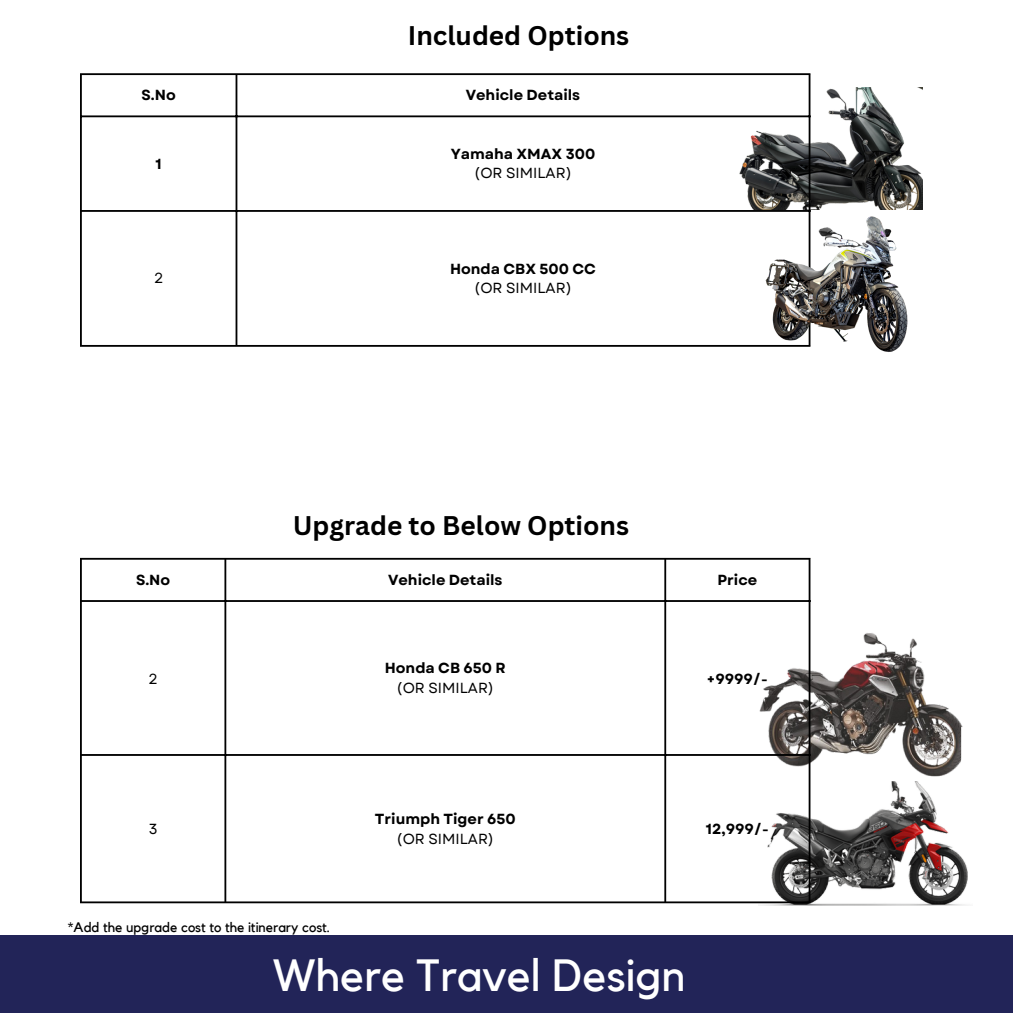
<style>
.page{position:relative;width:1013px;height:1013px;background:#fff}
.page>*{position:absolute;margin:0;border:0;box-sizing:border-box;transform-origin:0 0}
.t1{font:45px "Kollektif";color:#fff}
.t2{font:700 26.25px "Canva Sans";color:#000}
.t3{font:700 14.62px "Garet";color:#000}
.t4{font:14.62px "Garet";color:#000}
.t5{font:13.75px "Kollektif";color:#000}
</style>
<div class="page">
<div style="left:0;top:935px;width:1012px;height:77px;background:#222458"></div>
<img style="left:740px;top:87px;width:182px;height:123px">
<img style="left:759px;top:628px;width:204px;height:154px">
<img style="left:759px;top:782px;width:209px;height:123px">
<hr style="left:80px;top:559px;width:2px;height:342px;background:#000">
<hr style="left:224px;top:559px;width:2px;height:342px;background:#000">
<hr style="left:664px;top:559px;width:2px;height:342px;background:#000">
<hr style="left:808px;top:559px;width:2px;height:342px;background:#000">
<hr style="left:80px;top:558px;width:730px;height:1px;background:#000">
<hr style="left:80px;top:600px;width:730px;height:2px;background:#000">
<hr style="left:80px;top:754px;width:730px;height:2px;background:#000">
<hr style="left:80px;top:901px;width:730px;height:2px;background:#000">
<hr style="left:80px;top:75px;width:2px;height:270px;background:#000">
<hr style="left:235px;top:75px;width:2px;height:270px;background:#000">
<hr style="left:808px;top:75px;width:2px;height:270px;background:#000">
<hr style="left:80px;top:73px;width:730px;height:2px;background:#000">
<hr style="left:80px;top:115px;width:730px;height:2px;background:#000">
<hr style="left:80px;top:210px;width:730px;height:2px;background:#000">
<hr style="left:80px;top:345px;width:730px;height:2px;background:#000">
<img style="left:759px;top:210px;width:149px;height:142px">
<p class="t2" style="left:408px;top:17px;width:223px">Included Options</p>
<p class="t3" style="left:142px;top:85px;width:36px">S.No</p>
<p class="t3" style="left:466px;top:85px;width:116px">Vehicle Details</p>
<p class="t3" style="left:156px;top:153px;width:8px">1</p>
<p class="t4" style="left:154px;top:267px;width:11px">2</p>
<p class="t3" style="left:451px;top:143px;width:146px">Yamaha XMAX 300</p>
<p class="t4" style="left:474px;top:163px;width:99px">(OR SIMILAR)</p>
<p class="t3" style="left:450px;top:258px;width:147px">Honda CBX 500 CC</p>
<p class="t4" style="left:474px;top:278px;width:99px">(OR SIMILAR)</p>
<p class="t2" style="left:293px;top:507px;width:338px">Upgrade to Below Options</p>
<p class="t3" style="left:136px;top:569px;width:36px">S.No</p>
<p class="t3" style="left:388px;top:569px;width:116px">Vehicle Details</p>
<p class="t3" style="left:717px;top:569px;width:41px">Price</p>
<p class="t4" style="left:148px;top:668px;width:11px">2</p>
<p class="t3" style="left:385px;top:657px;width:122px">Honda CB 650 R</p>
<p class="t4" style="left:396px;top:677px;width:99px">(OR SIMILAR)</p>
<p class="t3" style="left:707px;top:668px;width:62px">+9999/-</p>
<p class="t4" style="left:149px;top:818px;width:10px">3</p>
<p class="t3" style="left:375px;top:808px;width:142px">Triumph Tiger 650</p>
<p class="t4" style="left:396px;top:828px;width:99px">(OR SIMILAR)</p>
<p class="t3" style="left:706px;top:818px;width:64px">12,999/-</p>
<p class="t5" style="left:68px;top:920px;width:264px">*Add the upgrade cost to the itinerary cost.</p>
<p class="t1" style="left:273px;top:954px;width:415px">Where Travel Design</p>
</div>
